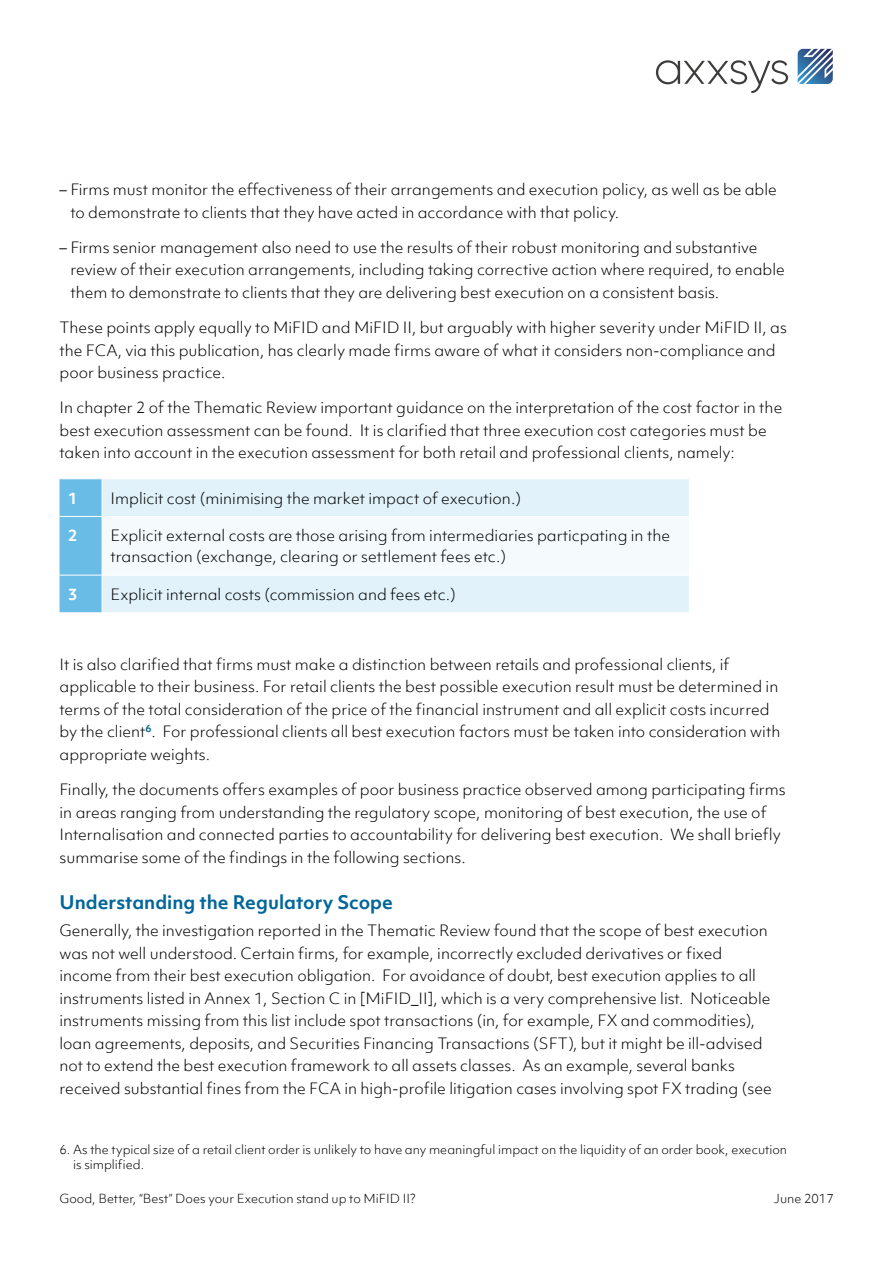
<style>
.page{position:relative;width:893px;height:1263px;background:#fff}
.page>*{position:absolute;margin:0;border:0;box-sizing:border-box;transform-origin:0 0}
.t1{font:700 18px "Objektiv Mk 1";color:#069}
.t2{font:300 15px/22.5px "Objektiv Mk 1";color:#000}
.t3{font:700 15px "Objektiv Mk 1";color:#fff}
.t4{font:300 12px/15px "Objektiv Mk 1";color:#000}
</style>
<div class="page">
<svg style="left:656px;top:60px;width:132px;height:33px"></svg>
<svg style="left:797px;top:48px;width:36px;height:36px"></svg>
<div style="left:60px;top:479px;width:42px;height:133px;background:#69bce6"></div>
<div style="left:103px;top:479px;width:586px;height:133px;background:#e1f2fa"></div>
<div style="left:102px;top:516px;width:587px;height:59px;background:#f5fbfd"></div>
<hr style="left:60px;top:516px;width:42px;height:1px;background:#fff">
<hr style="left:102px;top:516px;width:587px;height:1px;background:#fff">
<hr style="left:102px;top:517px;width:1px;height:58px;background:#fff">
<hr style="left:60px;top:575px;width:42px;height:1px;background:#fff">
<hr style="left:102px;top:575px;width:587px;height:1px;background:#fff">
<p class="t2" style="left:70px;top:178px;width:708px;text-indent:-11px">– Firms must monitor the effectiveness of their arrangements and execution policy, as well as be able to demonstrate to clients that they have acted in accordance with that policy.</p>
<p class="t2" style="left:70px;top:236px;width:716px;text-indent:-11px">– Firms senior management also need to use the results of their robust monitoring and substantive review of their execution arrangements, including taking corrective action where required, to enable them to demonstrate to clients that they are delivering best execution on a consistent basis.</p>
<p class="t2" style="left:60px;top:316px;width:729px">These points apply equally to MiFID and MiFID II, but arguably with higher severity under MiFID II, as the FCA, via this publication, has clearly made firms aware of what it considers non-compliance and poor business practice.</p>
<p class="t2" style="left:60px;top:396px;width:724px">In chapter 2 of the Thematic Review important guidance on the interpretation of the cost factor in the best execution assessment can be found. It is clarified that three execution cost categories must be taken into account in the execution assessment for both retail and professional clients, namely:</p>
<p class="t3" style="left:68px;top:487px;width:11px">1</p>
<p class="t2" style="left:111px;top:487px;width:412px">Implicit cost (minimising the market impact of execution.)</p>
<p class="t3" style="left:68px;top:525px;width:11px">2</p>
<p class="t2" style="left:111px;top:525px;width:561px;line-height:21px">Explicit external costs are those arising from intermediaries particpating in the transaction (exchange, clearing or settlement fees etc.)</p>
<p class="t3" style="left:68px;top:584px;width:11px">3</p>
<p class="t2" style="left:111px;top:583px;width:347px">Explicit internal costs (commission and fees etc.)</p>
<p class="t2" style="left:60px;top:653px;width:722px">It is also clarified that firms must make a distinction between retails and professional clients, if applicable to their business. For retail clients the best possible execution result must be determined in terms of the total consideration of the price of the financial instrument and all explicit costs incurred by the client<sup>6</sup>. For professional clients all best execution factors must be taken into consideration with appropriate weights.</p>
<p class="t2" style="left:60px;top:778px;width:728px">Finally, the documents offers examples of poor business practice observed among participating firms in areas ranging from understanding the regulatory scope, monitoring of best execution, the use of Internalisation and connected parties to accountability for delivering best execution. We shall briefly summarise some of the findings in the following sections.</p>
<p class="t1" style="left:60px;top:890px;width:335px">Understanding the Regulatory Scope</p>
<p class="t2" style="left:60px;top:919px;width:714px">Generally, the investigation reported in the Thematic Review found that the scope of best execution was not well understood. Certain firms, for example, incorrectly excluded derivatives or fixed income from their best execution obligation. For avoidance of doubt, best execution applies to all instruments listed in Annex 1, Section C in [MiFID_II], which is a very comprehensive list. Noticeable instruments missing from this list include spot transactions (in, for example, FX and commodities), loan agreements, deposits, and Securities Financing Transactions (SFT), but it might be ill-advised not to extend the best execution framework to all assets classes. As an example, several banks received substantial fines from the FCA in high-profile litigation cases involving spot FX trading (see</p>
<p class="t4" style="left:73px;top:1142px;width:715px;text-indent:-14px">6. As the typical size of a retail client order is unlikely to have any meaningful impact on the liquidity of an order book, execution is simplified.</p>
<p class="t4" style="left:60px;top:1191px;width:358px">Good, Better, “Best” Does your Execution stand up to MiFID II?</p>
<p class="t4" style="left:773px;top:1191px;width:62px">June 2017</p>
</div>
